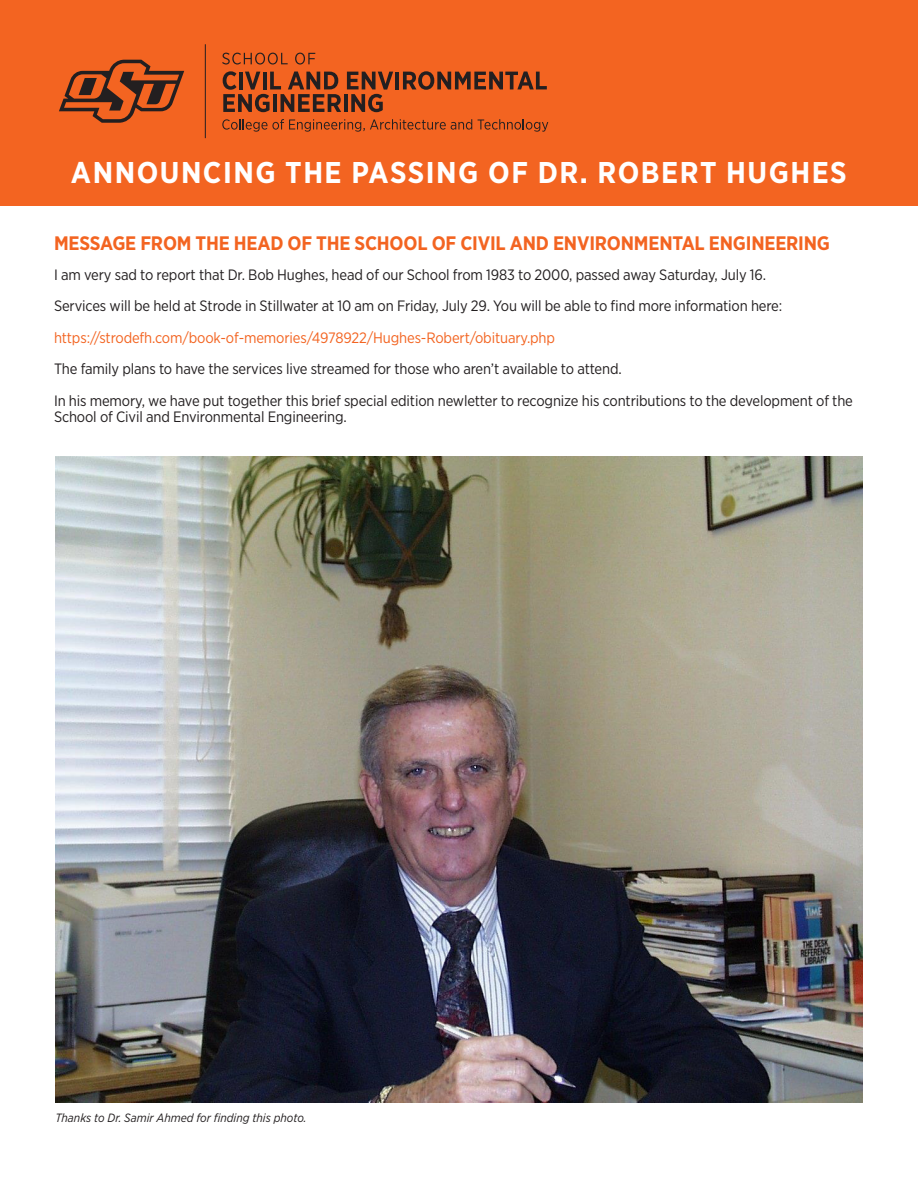
<style>
.page{position:relative;width:918px;height:1188px;background:#fff}
.page>*{position:absolute;margin:0;border:0;box-sizing:border-box;transform-origin:0 0}
.t1{font:700 30px "Gotham Narrow";letter-spacing:.05em;color:#fff}
.t2{font:700 19.5px "Gotham Narrow";letter-spacing:-.01em;color:#f36421}
.t3{font:15px/15.8px "Gotham Narrow";letter-spacing:-.01em;color:#231f20}
.t4{font:15px "Gotham Narrow";letter-spacing:-.01em;color:#f36421}
.t5{font:italic 12px "Gotham Narrow";color:#231f20}
</style>
<div class="page">
<div style="left:0;top:0;width:918px;height:205px;background:#f36421"></div>
<hr style="left:205px;top:44px;width:1px;height:94px;background:#231f20">
<svg style="left:59px;top:59px;width:126px;height:64px"></svg>
<hr style="left:395px;top:72px;width:4px;height:17px;background:#231f20">
<svg style="left:403px;top:71px;width:144px;height:19px"></svg>
<svg style="left:223px;top:71px;width:118px;height:41px"></svg>
<hr style="left:344px;top:94px;width:4px;height:18px;background:#231f20">
<svg style="left:347px;top:72px;width:46px;height:40px"></svg>
<svg style="left:222px;top:53px;width:66px;height:12px"></svg>
<svg style="left:295px;top:53px;width:20px;height:12px"></svg>
<svg style="left:222px;top:119px;width:250px;height:13px"></svg>
<svg style="left:478px;top:119px;width:70px;height:13px"></svg>
<img style="left:56px;top:457px;width:807px;height:645px">
<p class="t1" style="left:71px;top:153px;width:777px">ANNOUNCING THE PASSING OF DR. ROBERT HUGHES</p>
<p class="t2" style="left:54px;top:230px;width:778px">MESSAGE FROM THE HEAD OF THE SCHOOL OF CIVIL AND ENVIRONMENTAL ENGINEERING</p>
<p class="t3" style="left:54px;top:266px;width:714px">I am very sad to report that Dr. Bob Hughes, head of our School from 1983 to 2000, passed away Saturday, July 16.</p>
<p class="t3" style="left:54px;top:298px;width:730px">Services will be held at Strode in Stillwater at 10 am on Friday, July 29. You will be able to find more information here:</p>
<p class="t4" style="left:54px;top:328px;width:503px">https://strodefh.com/book-of-memories/4978922/Hughes-Robert/obituary.php</p>
<p class="t3" style="left:54px;top:361px;width:569px">The family plans to have the services live streamed for those who aren’t available to attend.</p>
<p class="t3" style="left:54px;top:392px;width:801px">In his memory, we have put together this brief special edition newletter to recognize his contributions to the development of the<br>School of Civil and Environmental Engineering.</p>
<p class="t5" style="left:56px;top:1110px;width:253px">Thanks to Dr. Samir Ahmed for finding this photo.</p>
</div>
